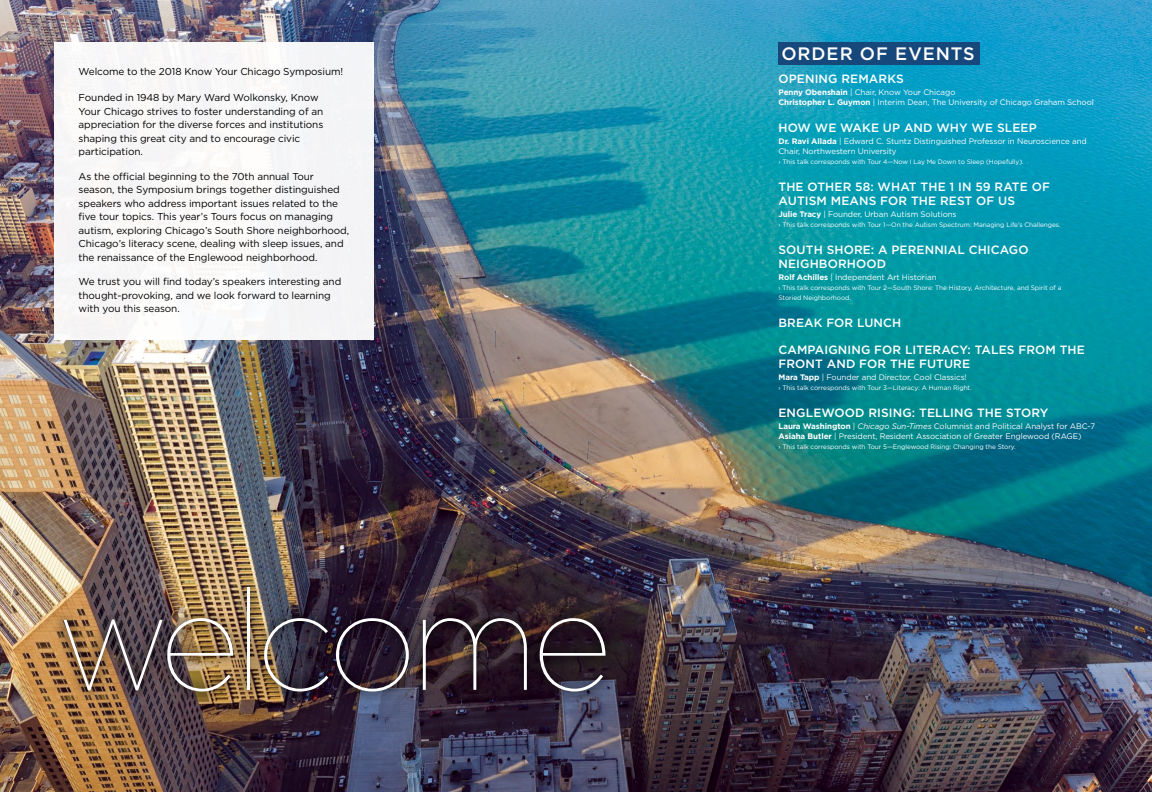
<style>
.page{position:relative;width:1152px;height:792px;background:#fff}
.page>*{position:absolute;margin:0;border:0;box-sizing:border-box;transform-origin:0 0}
.t1{font:100 140px "Gotham";letter-spacing:-.055em;color:#fff}
.t2{font:500 18px "Gotham";letter-spacing:.055em;color:#fff}
.t3{font:500 12px/14px "Gotham";letter-spacing:.01em;color:#fff}
.t4{font:10px/13.5px "Gotham";letter-spacing:-.01em;color:#000}
.t5{font:8px/10px "Gotham";letter-spacing:-.01em;color:#fff}
.t6{font:6.5px/10px "Gotham";letter-spacing:-.01em;color:#fff}
.s1{font-weight:700}
.s2{font-style:italic}
</style>
<div class="page">
<img style="left:0;top:0;width:1152px;height:792px">
<div style="left:51px;top:574px;width:568px;height:131px;background:#000;opacity:.78"></div>
<div style="left:54px;top:42px;width:320px;height:297px;background:#f7f6f7"></div>
<div style="left:778px;top:42px;width:201px;height:23px;background:#16487b"></div>
<p class="t4" style="left:79px;top:64px;width:266px">Welcome to the 2018 Know Your Chicago Symposium!</p>
<p class="t4" style="left:79px;top:91px;width:246px">Founded in 1948 by Mary Ward Wolkonsky, Know Your Chicago strives to foster understanding of an appreciation for the diverse forces and institutions shaping this great city and to encourage civic participation.</p>
<p class="t4" style="left:79px;top:169px;width:272px">As the official beginning to the 70th annual Tour season, the Symposium brings together distinguished speakers who address important issues related to the five tour topics. This year’s Tours focus on managing autism, exploring Chicago’s South Shore neighborhood, Chicago’s literacy scene, dealing with sleep issues, and the renaissance of the Englewood neighborhood.</p>
<p class="t4" style="left:79px;top:275px;width:264px">We trust you will find today’s speakers interesting and thought-provoking, and we look forward to learning with you this season.</p>
<h1 class="t1" style="left:57px;top:554px;width:558px">welcome</h1>
<h2 class="t2" style="left:781px;top:41px;width:195px">ORDER OF EVENTS</h2>
<p class="t3" style="left:778px;top:72px;width:127px">OPENING REMARKS</p>
<p class="t5" style="left:778px;top:87px;width:317px"><span class="s1">Penny Obenshain</span> | Chair, Know Your Chicago<br><span class="s1">Christopher L. Guymon</span> | Interim Dean, The University of Chicago Graham School</p>
<p class="t3" style="left:778px;top:121px;width:260px">HOW WE WAKE UP AND WHY WE SLEEP</p>
<p class="t5" style="left:778px;top:136px;width:310px"><span class="s1">Dr. Ravi Allada</span> | Edward C. Stuntz Distinguished Professor in Neuroscience and<br>Chair, Northwestern University</p>
<p class="t6" style="left:778px;top:157px;width:247px">› This talk corresponds with Tour 4—Now I Lay Me Down to Sleep (Hopefully).</p>
<p class="t3" style="left:778px;top:180px;width:273px">THE OTHER 58: WHAT THE 1 IN 59 RATE OF<br>AUTISM MEANS FOR THE REST OF US</p>
<p class="t5" style="left:778px;top:209px;width:180px"><span class="s1">Julie Tracy</span> | Founder, Urban Autism Solutions</p>
<p class="t6" style="left:778px;top:220px;width:284px">› This talk corresponds with Tour 1—On the Autism Spectrum: Managing Life’s Challenges.</p>
<p class="t3" style="left:778px;top:243px;width:252px">SOUTH SHORE: A PERENNIAL CHICAGO<br>NEIGHBORHOOD</p>
<p class="t5" style="left:778px;top:272px;width:160px"><span class="s1">Rolf Achilles</span> | Independent Art Historian</p>
<p class="t6" style="left:778px;top:283px;width:285px">› This talk corresponds with Tour 2—South Shore: The History, Architecture, and Spirit of a<br>Storied Neighborhood.</p>
<p class="t3" style="left:778px;top:316px;width:124px">BREAK FOR LUNCH</p>
<p class="t3" style="left:778px;top:343px;width:308px">CAMPAIGNING FOR LITERACY: TALES FROM THE<br>FRONT AND FOR THE FUTURE</p>
<p class="t5" style="left:778px;top:372px;width:190px"><span class="s1">Mara Tapp</span> | Founder and Director, Cool Classics!</p>
<p class="t6" style="left:778px;top:383px;width:195px">› This talk corresponds with Tour 3—Literacy: A Human Right.</p>
<p class="t3" style="left:778px;top:406px;width:272px">ENGLEWOOD RISING: TELLING THE STORY</p>
<p class="t5" style="left:778px;top:421px;width:318px"><span class="s1">Laura Washington</span> | <span class="s2">Chicago Sun-Times</span> Columnist and Political Analyst for ABC-7<br><span class="s1">Asiaha Butler</span> | President, Resident Association of Greater Englewood (RAGE)</p>
<p class="t6" style="left:778px;top:442px;width:239px">› This talk corresponds with Tour 5—Englewood Rising: Changing the Story.</p>
</div>
